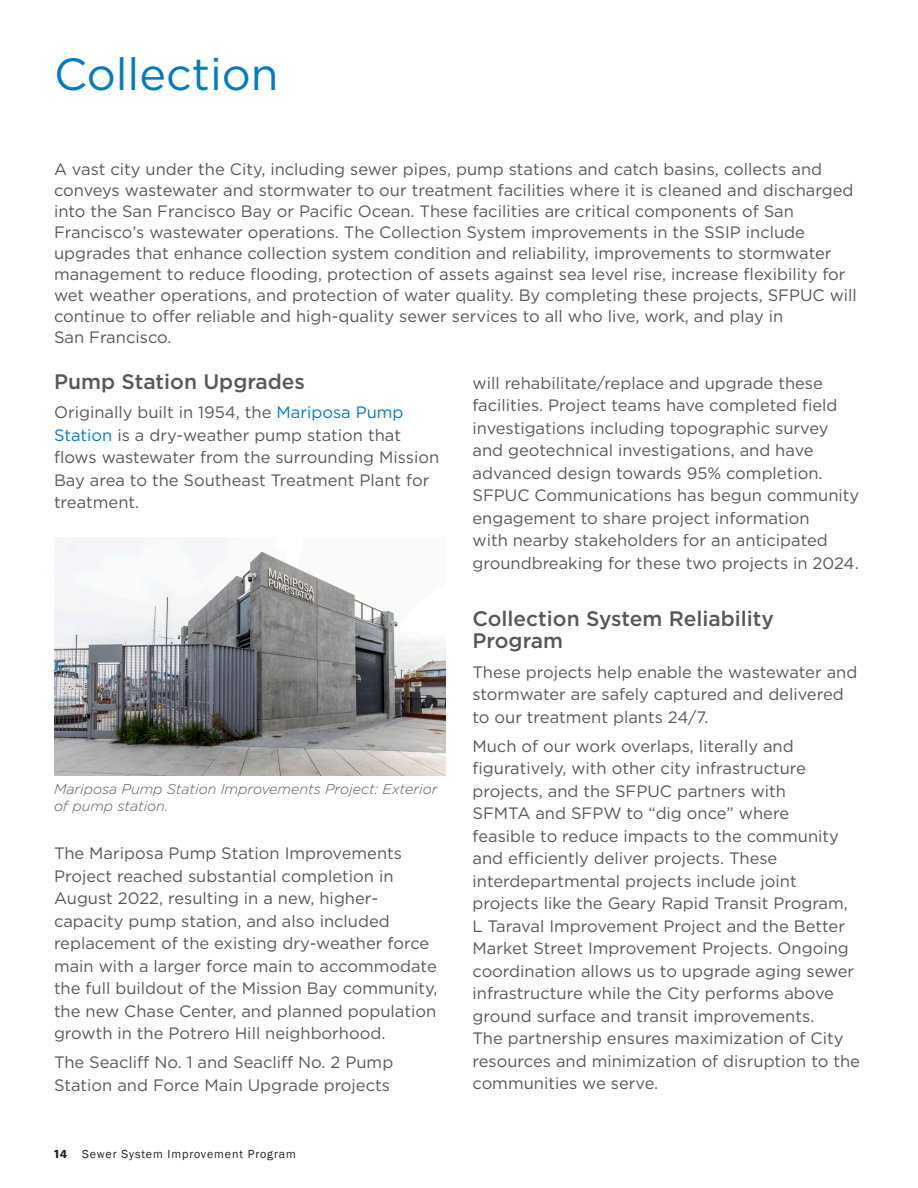
<style>
.page{position:relative;width:918px;height:1188px;background:#fff}
.page>*{position:absolute;margin:0;border:0;box-sizing:border-box;transform-origin:0 0}
.t1{font:45px "Gotham";color:#007cc2}
.t2{font:500 21px/22.5px "Gotham";color:#57585a}
.t3{font:16.5px/22.5px "Gotham";color:#57585a}
.Photo_captions{font:italic 300 14.25px/17.2px "Gotham";color:#57585a}
.t4{font:12px "Franklin Gothic";letter-spacing:.075em;color:#231f20}
.t5{font:700 12px "Whitney";color:#231f20}
.s1{color:#007cc2}
</style>
<div class="page">
<img style="left:54px;top:538px;width:392px;height:238px">
<p class="t1" style="left:54px;top:45px;width:226px">Collection</p>
<p class="t3" style="left:54px;top:159px;width:805px;line-height:21px">A vast city under the City, including sewer pipes, pump stations and catch basins, collects and conveys wastewater and stormwater to our treatment facilities where it is cleaned and discharged into the San Francisco Bay or Pacific Ocean. These facilities are critical components of San Francisco’s wastewater operations. The Collection System improvements in the SSIP include upgrades that enhance collection system condition and reliability, improvements to stormwater management to reduce flooding, protection of assets against sea level rise, increase flexibility for wet weather operations, and protection of water quality. By completing these projects, SFPUC will continue to offer reliable and high-quality sewer services to all who live, work, and play in<br>San Francisco.</p>
<p class="t2" style="left:54px;top:370px;width:253px">Pump Station Upgrades</p>
<p class="t3" style="left:54px;top:401px;width:387px">Originally built in 1954, the <span class="s1">Mariposa Pump Station</span> is a dry-weather pump station that flows wastewater from the surrounding Mission Bay area to the Southeast Treatment Plant for treatment.</p>
<p class="Photo_captions" style="left:54px;top:781px;width:385px">Mariposa Pump Station Improvements Project: Exterior of pump station.</p>
<p class="t3" style="left:54px;top:842px;width:385px">The Mariposa Pump Station Improvements Project reached substantial completion in August 2022, resulting in a new, higher&shy;capacity pump station, and also included replacement of the existing dry-weather force main with a larger force main to accommodate the full buildout of the Mission Bay community, the new Chase Center, and planned population growth in the Potrero Hill neighborhood.</p>
<p class="t3" style="left:54px;top:1051px;width:341px">The Seacliff No. 1 and Seacliff No. 2 Pump<br>Station and Force Main Upgrade projects</p>
<p class="t5" style="left:54px;top:1146px;width:15px">14</p>
<p class="t4" style="left:82px;top:1146px;width:215px">Sewer System Improvement Program</p>
<p class="t3" style="left:472px;top:371px;width:388px">will rehabilitate/replace and upgrade these facilities. Project teams have completed field investigations including topographic survey and geotechnical investigations, and have advanced design towards 95% completion.<br>SFPUC Communications has begun community engagement to share project information<br>with nearby stakeholders for an anticipated groundbreaking for these two projects in 2024.</p>
<p class="t2" style="left:472px;top:607px;width:303px">Collection System Reliability<br>Program</p>
<p class="t3" style="left:472px;top:660px;width:386px">These projects help enable the wastewater and stormwater are safely captured and delivered to our treatment plants 24/7.</p>
<p class="t3" style="left:472px;top:734px;width:389px">Much of our work overlaps, literally and figuratively, with other city infrastructure projects, and the SFPUC partners with<br>SFMTA and SFPW to “dig once” where<br>feasible to reduce impacts to the community and efficiently deliver projects. These interdepartmental projects include joint projects like the Geary Rapid Transit Program, L Taraval Improvement Project and the Better Market Street Improvement Projects. Ongoing coordination allows us to upgrade aging sewer infrastructure while the City performs above ground surface and transit improvements.<br>The partnership ensures maximization of City resources and minimization of disruption to the communities we serve.</p>
</div>
